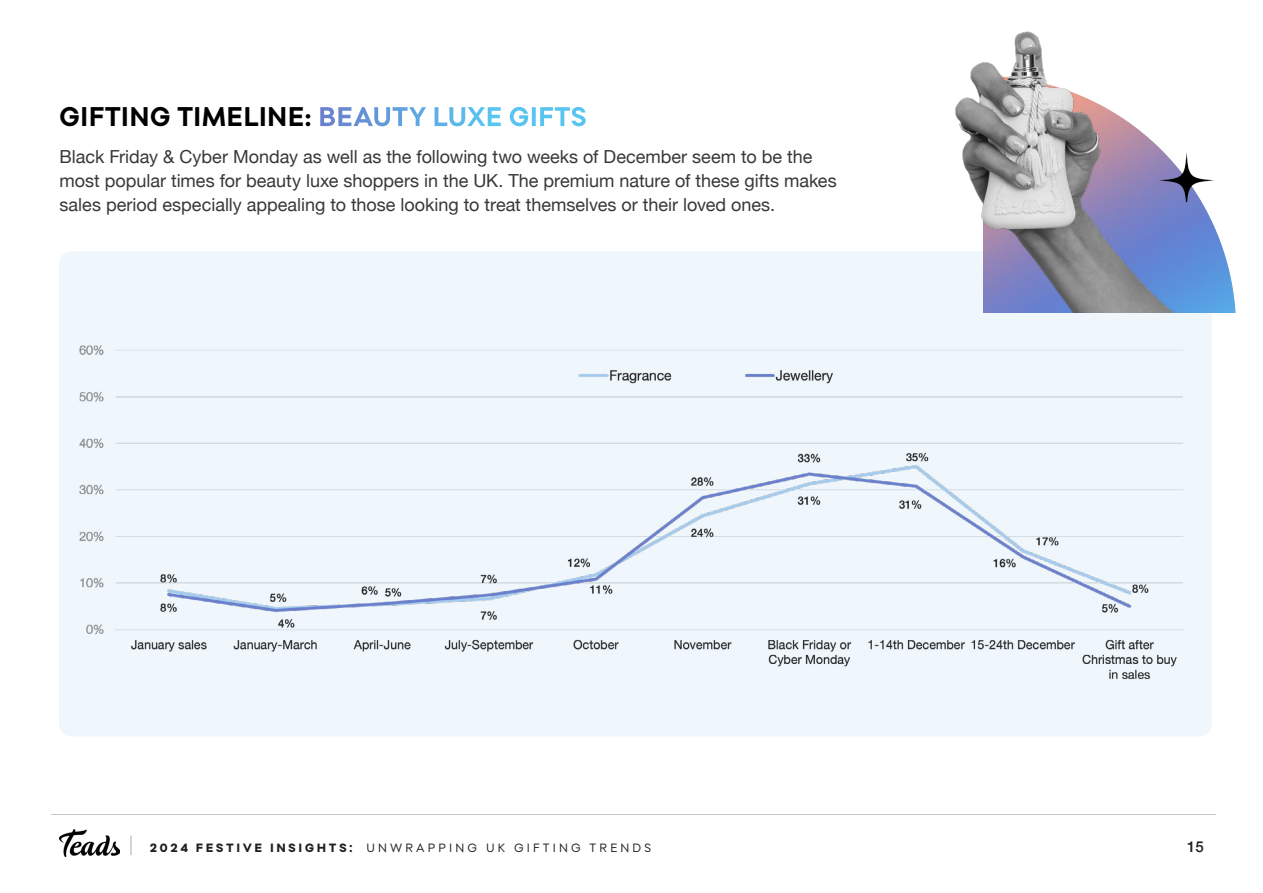
<style>
.page{position:relative;width:1263px;height:893px;background:#fff}
.page>*{position:absolute;margin:0;border:0;box-sizing:border-box;transform-origin:0 0}
.t1{font:700 27px "Soin Sans Pro";letter-spacing:.03em;color:#000}
.t2{font:18px/24px "Helvetica Neue";color:#383838}
.t3{font:500 15px "Helvetica Neue";color:#1f2020}
.t4{font:12px "Soin Sans Pro";letter-spacing:.265em;color:#1f2020}
.s1{color:#fff}
.s2{font-family:"Soin Sans Pro Headline"}
</style>
<div class="page">
<img style="left:60px;top:830px;width:59px;height:26px">
<hr style="left:130px;top:835px;width:2px;height:20px;background:#c7c7c7">
<hr style="left:51px;top:814px;width:1165px;height:1px;background:#c7c7c7">
<div style="left:59px;top:251px;width:1153px;height:485px;background:#eff6fc;border-radius:13px"></div>
<img style="left:1182px;top:180px;width:54px;height:132px">
<img style="left:955px;top:31px;width:227px;height:281px">
<img style="left:79px;top:345px;width:1104px;height:335px">
<img style="left:1159px;top:152px;width:55px;height:50px">
<h1 class="t1" style="left:60px;top:100px;width:528px">GIFTING TIMELINE: <span class="s1">BEAUTY LUXE GIFTS</span></h1>
<p class="t2" style="left:60px;top:145px;width:779px">Black Friday &amp; Cyber Monday as well as the following two weeks of December seem to be the most popular times for beauty luxe shoppers in the UK. The premium nature of these gifts makes sales period especially appealing to those looking to treat themselves or their loved ones.</p>
<p class="t4" style="left:150px;top:841px;width:503px"><span class="s2">2024 FESTIVE INSIGHTS:</span> UNWRAPPING UK GIFTING TRENDS</p>
<p class="t3" style="left:1187px;top:835px;width:18px">15</p>
</div>
